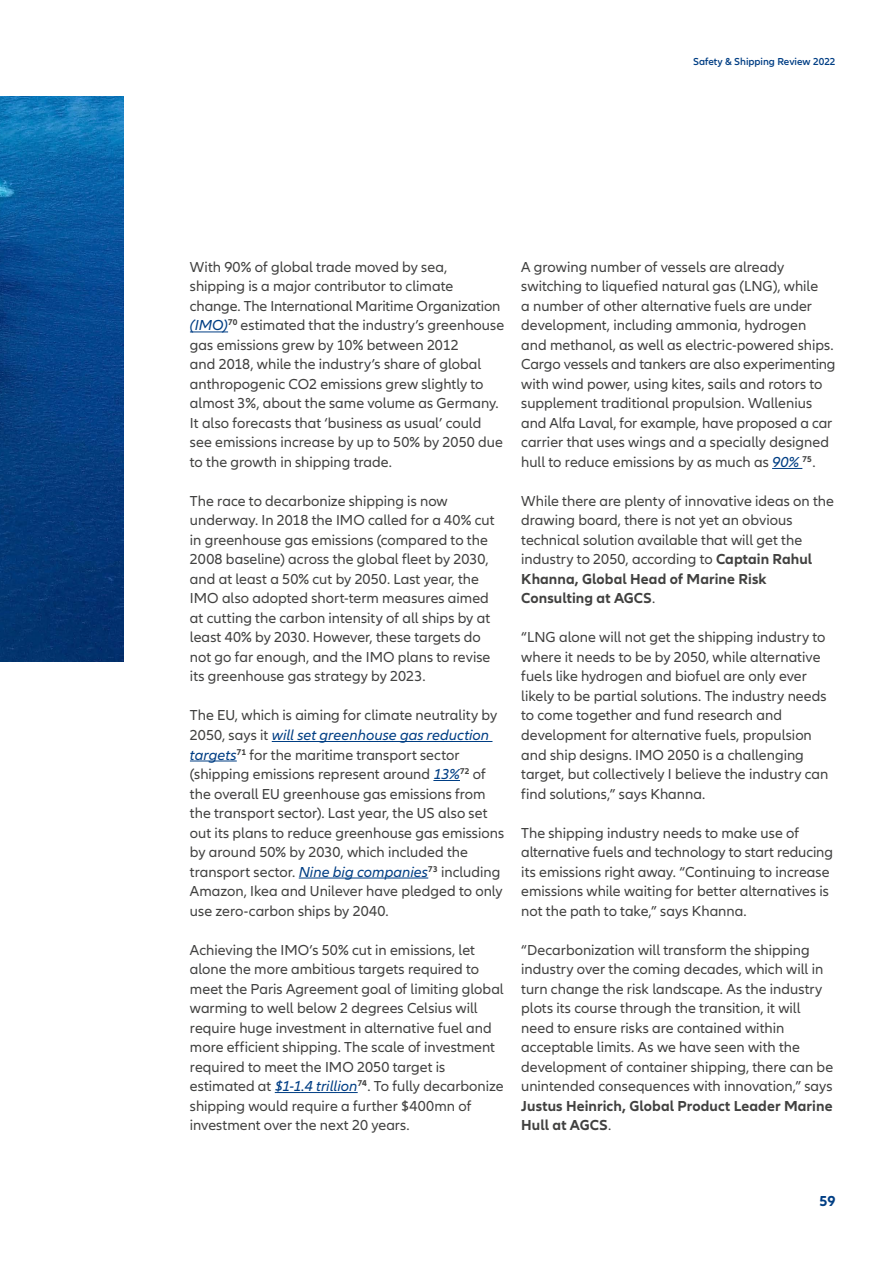
<style>
.page{position:relative;width:893px;height:1263px;background:#fff}
.page>*{position:absolute;margin:0;border:0;box-sizing:border-box;transform-origin:0 0}
.Copy_10_13pt{font:15px/19.5px "Allianz Neo";color:#414140}
.t1{font:700 15px "Allianz Neo";color:#003e84}
.t2{font:600 10.5px "Allianz Neo";color:#003e84}
.s1{font-style:italic;color:#003e84}
.s2{font-weight:700}
</style>
<div class="page">
<img style="left:0;top:96px;width:124px;height:566px">
<hr style="left:190px;top:332px;width:38px;height:1px;background:#003e84">
<hr style="left:272px;top:741px;width:220px;height:1px;background:#003e84">
<hr style="left:190px;top:761px;width:47px;height:1px;background:#003e84">
<svg style="left:433px;top:780px;width:27px;height:1px"></svg>
<hr style="left:299px;top:878px;width:129px;height:1px;background:#003e84">
<hr style="left:275px;top:1092px;width:83px;height:1px;background:#003e84">
<hr style="left:772px;top:468px;width:30px;height:1px;background:#003e84">
<p class="t2" style="left:693px;top:56px;width:144px">Safety &amp; Shipping Review 2022</p>
<p class="Copy_10_13pt" style="left:190px;top:258px;width:316px">With 90% of global trade moved by sea, shipping is a major contributor to climate change. The International Maritime Organization <span class="s1">(IMO)</span><sup>70</sup> estimated that the industry’s greenhouse gas emissions grew by 10% between 2012<br>and 2018, while the industry’s share of global anthropogenic CO2 emissions grew slightly to almost 3%, about the same volume as Germany.<br>It also forecasts that ‘business as usual’ could see emissions increase by up to 50% by 2050 due to the growth in shipping trade.</p>
<p class="Copy_10_13pt" style="left:190px;top:492px;width:306px">The race to decarbonize shipping is now underway. In 2018 the IMO called for a 40% cut in greenhouse gas emissions (compared to the 2008 baseline) across the global fleet by 2030, and at least a 50% cut by 2050. Last year, the IMO also adopted short-term measures aimed at cutting the carbon intensity of all ships by at least 40% by 2030. However, these targets do not go far enough, and the IMO plans to revise its greenhouse gas strategy by 2023.</p>
<p class="Copy_10_13pt" style="left:190px;top:706px;width:316px">The EU, which is aiming for climate neutrality by 2050, says it <span class="s1">will set greenhouse gas reduction targets</span><sup>71</sup> for the maritime transport sector (shipping emissions represent around <span class="s1">13%</span><sup>72</sup> of the overall EU greenhouse gas emissions from the transport sector). Last year, the US also set out its plans to reduce greenhouse gas emissions by around 50% by 2030, which included the transport sector. <span class="s1">Nine big companies</span><sup>73</sup> including Amazon, Ikea and Unilever have pledged to only use zero-carbon ships by 2040.</p>
<p class="Copy_10_13pt" style="left:190px;top:940px;width:315px">Achieving the IMO’s 50% cut in emissions, let alone the more ambitious targets required to meet the Paris Agreement goal of limiting global warming to well below 2 degrees Celsius will require huge investment in alternative fuel and more efficient shipping. The scale of investment required to meet the IMO 2050 target is estimated at <span class="s1">$1-1.4 trillion</span><sup>74</sup>. To fully decarbonize shipping would require a further $400mn of investment over the next 20 years.</p>
<p class="Copy_10_13pt" style="left:521px;top:258px;width:316px">A growing number of vessels are already switching to liquefied natural gas (LNG), while<br>a number of other alternative fuels are under development, including ammonia, hydrogen<br>and methanol, as well as electric-powered ships.<br>Cargo vessels and tankers are also experimenting with wind power, using kites, sails and rotors to supplement traditional propulsion. Wallenius and Alfa Laval, for example, have proposed a car carrier that uses wings and a specially designed hull to reduce emissions by as much as <span class="s1">90%</span> <sup>75</sup>.</p>
<p class="Copy_10_13pt" style="left:521px;top:492px;width:314px">While there are plenty of innovative ideas on the drawing board, there is not yet an obvious technical solution available that will get the industry to 2050, according to <span class="s2">Captain Rahul Khanna, Global Head of Marine Risk Consulting at AGCS</span>.</p>
<p class="Copy_10_13pt" style="left:521px;top:628px;width:309px">“LNG alone will not get the shipping industry to where it needs to be by 2050, while alternative fuels like hydrogen and biofuel are only ever likely to be partial solutions. The industry needs to come together and fund research and development for alternative fuels, propulsion and ship designs. IMO 2050 is a challenging target, but collectively I believe the industry can find solutions,” says Khanna.</p>
<p class="Copy_10_13pt" style="left:521px;top:823px;width:313px">The shipping industry needs to make use of alternative fuels and technology to start reducing its emissions right away. “Continuing to increase emissions while waiting for better alternatives is not the path to take,” says Khanna.</p>
<p class="Copy_10_13pt" style="left:521px;top:940px;width:313px">“Decarbonization will transform the shipping industry over the coming decades, which will in turn change the risk landscape. As the industry plots its course through the transition, it will need to ensure risks are contained within acceptable limits. As we have seen with the development of container shipping, there can be unintended consequences with innovation,” says <span class="s2">Justus Heinrich, Global Product Leader Marine Hull at AGCS</span>.</p>
<p class="t1" style="left:819px;top:1192px;width:18px">59</p>
</div>
